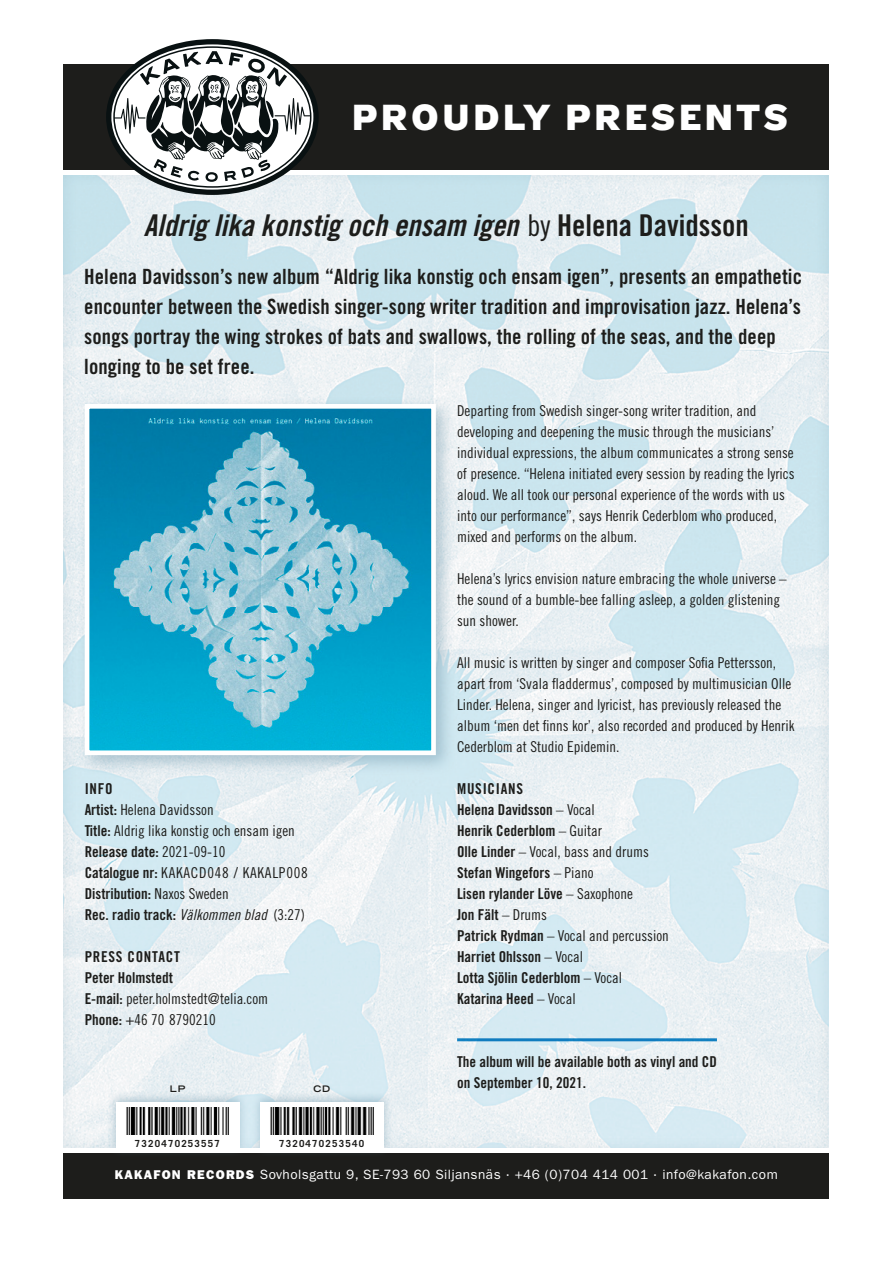
<style>
.page{position:relative;width:893px;height:1263px;background:#fff}
.page>*{position:absolute;margin:0;border:0;box-sizing:border-box;transform-origin:0 0}
.t1{font:700 36px "Zeppelin 33";letter-spacing:.1em;color:#fff}
.t2{font:30px "Trade Gothic LT Bold Cond Twenty Obl";color:#1d1d1b}
.t3{font:21px/30px "Trade Gothic LT Bold Cond Twenty";letter-spacing:.005em;color:#1d1d1b}
.t4{font:15px/21px "Trade Gothic LT Cond Eighteen";color:#1d1d1b}
.t5{font:15px/21px "Trade Gothic LT Bold Cond Twenty";color:#1d1d1b}
.t6{font:15px "Trade Gothic LT Cond Eighteen";letter-spacing:.05em;color:#1d1d1b}
.t7{font:13.5px "ITC Franklin Gothic Std";letter-spacing:.035em;color:#fff}
.t8{font:700 9.75px "Trade Gothic LT";letter-spacing:.125em;color:#1d1d1b}
.t9{font:700 expanded 9px "Trade Gothic LT";color:#1d1d1b}
.s1{font-family:"Trade Gothic LT Cond Eighteen"}
.s2{font-family:"Trade Gothic LT Bold Cond Twenty"}
.s3{font-family:"Trade Gothic LT Cond Eighteen Obl"}
.s4{font-family:"ITC Franklin Gothic Std Hvy";font-size:12.75px}
</style>
<div class="page">
<div style="left:52px;top:163px;width:790px;height:988px;background:#518196;opacity:.15"></div>
<div style="left:64px;top:64px;width:765px;height:106px;background:#1d1d1b"></div>
<div style="left:64px;top:1150px;width:765px;height:49px;background:#1d1d1b"></div>
<div style="left:61px;top:170px;width:770px;height:5px;background:#fff"></div>
<svg style="left:106px;top:39px;width:213px;height:156px"></svg>
<div style="left:107px;top:1091px;width:142px;height:67px;background:#7199ad;opacity:.5"></div>
<div style="left:116px;top:1102px;width:123px;height:49px;background:#fff"></div>
<img style="left:126px;top:1108px;width:103px;height:26px">
<div style="left:251px;top:1091px;width:142px;height:67px;background:#7199ad;opacity:.5"></div>
<div style="left:260px;top:1102px;width:123px;height:49px;background:#fff"></div>
<img style="left:270px;top:1108px;width:104px;height:26px">
<div style="left:77px;top:396px;width:379px;height:379px;background:#7199ad;opacity:.5"></div>
<img style="left:91px;top:410px;width:339px;height:339px">
<div style="left:85px;top:404px;width:351px;height:351px;border:5px solid #fff"></div>
<div style="left:62px;top:1148px;width:770px;height:5px;background:#fff"></div>
<hr style="left:457px;top:1038px;width:260px;height:3px;background:#1488ca">
<h1 class="t1" style="left:352px;top:96px;width:438px">PROUDLY PRESENTS</h1>
<h2 class="t2" style="left:144px;top:207px;width:606px">Aldrig lika konstig och ensam igen <span class="s1">by</span> <span class="s2">Helena Davidsson</span></h2>
<p class="t3" style="left:84px;top:261px;width:719px">Helena Davidsson’s new album “Aldrig lika konstig och ensam igen”, presents an empathetic encounter between the Swedish singer-song writer tradition and improvisation jazz. Helena’s songs portray the wing strokes of bats and swallows, the rolling of the seas, and the deep longing to be set free.</p>
<p class="t5" style="left:85px;top:778px;width:30px">INFO</p>
<p class="t4" style="left:85px;top:799px;width:212px"><span class="s2">Artist:</span> Helena Davidsson<br><span class="s2">Title:</span> Aldrig lika konstig och ensam igen</p>
<p class="t5" style="left:85px;top:841px;width:142px">Release date: <span class="s1">2021-09-10</span></p>
<p class="t6" style="left:85px;top:863px;width:225px"><span class="s2">Catalogue nr:</span> KAKACD048 / KAKALP008</p>
<p class="t5" style="left:85px;top:883px;width:222px">Distribution: <span class="s1">Naxos Sweden<br></span>Rec. radio track: <span class="s3">Välkommen blad</span> <span class="s1">(3:27)</span></p>
<p class="t5" style="left:85px;top:946px;width:97px">PRESS CONTACT<br>Peter Holmstedt</p>
<p class="t4" style="left:85px;top:988px;width:185px"><span class="s2">E-mail:</span> peter.holmstedt@telia.com<br><span class="s2">Phone:</span> +46 70 8790210</p>
<p class="t9" style="left:170px;top:1083px;width:17px">LP</p>
<p class="t9" style="left:313px;top:1083px;width:18px">CD</p>
<p class="t8" style="left:135px;top:1137px;width:87px">7320470253557</p>
<p class="t8" style="left:279px;top:1137px;width:87px">7320470253540</p>
<p class="t4" style="left:457px;top:400px;width:339px">Departing from Swedish singer-song writer tradition, and developing and deepening the music through the musicians’ individual expressions, the album communicates a strong sense of presence. “Helena initiated every session by reading the lyrics aloud. We all took our personal experience of the words with us into our performance”, says Henrik Cederblom who produced, mixed and performs on the album.</p>
<p class="t4" style="left:457px;top:568px;width:331px">Helena’s lyrics envision nature embracing the whole universe – the sound of a bumble-bee falling asleep, a golden glistening sun shower.</p>
<p class="t4" style="left:457px;top:652px;width:339px">All music is written by singer and composer Sofia Pettersson, apart from ‘Svala fladdermus’, composed by multimusician Olle Linder. Helena, singer and lyricist, has previously released the album ‘men det finns kor’, also recorded and produced by Henrik Cederblom at Studio Epidemin.</p>
<p class="t5" style="left:457px;top:778px;width:146px">MUSICIANS<br>Helena Davidsson <span class="s1">– Vocal<br></span>Henrik Cederblom <span class="s1">– Guitar</span></p>
<p class="t4" style="left:457px;top:841px;width:193px"><span class="s2">Olle Linder</span> – Vocal, bass and drums</p>
<p class="t5" style="left:457px;top:862px;width:177px">Stefan Wingefors <span class="s1">– Piano<br></span>Lisen rylander Löve <span class="s1">– Saxophone<br></span>Jon Fält <span class="s1">– Drums</span></p>
<p class="t4" style="left:457px;top:925px;width:213px"><span class="s2">Patrick Rydman</span> – Vocal and percussion</p>
<p class="t5" style="left:457px;top:946px;width:167px">Harriet Ohlsson <span class="s1">– Vocal<br></span>Lotta Sjölin Cederblom <span class="s1">– Vocal<br></span>Katarina Heed <span class="s1">– Vocal</span></p>
<p class="t5" style="left:457px;top:1051px;width:261px">The album will be available both as vinyl and CD on September 10, 2021.</p>
<p class="t7" style="left:115px;top:1167px;width:664px"><span class="s4">KAKAFON RECORDS</span> Sovholsgattu 9, SE-793 60 Siljansnäs · +46 (0)704 414 001 · info@kakafon.com</p>
</div>
